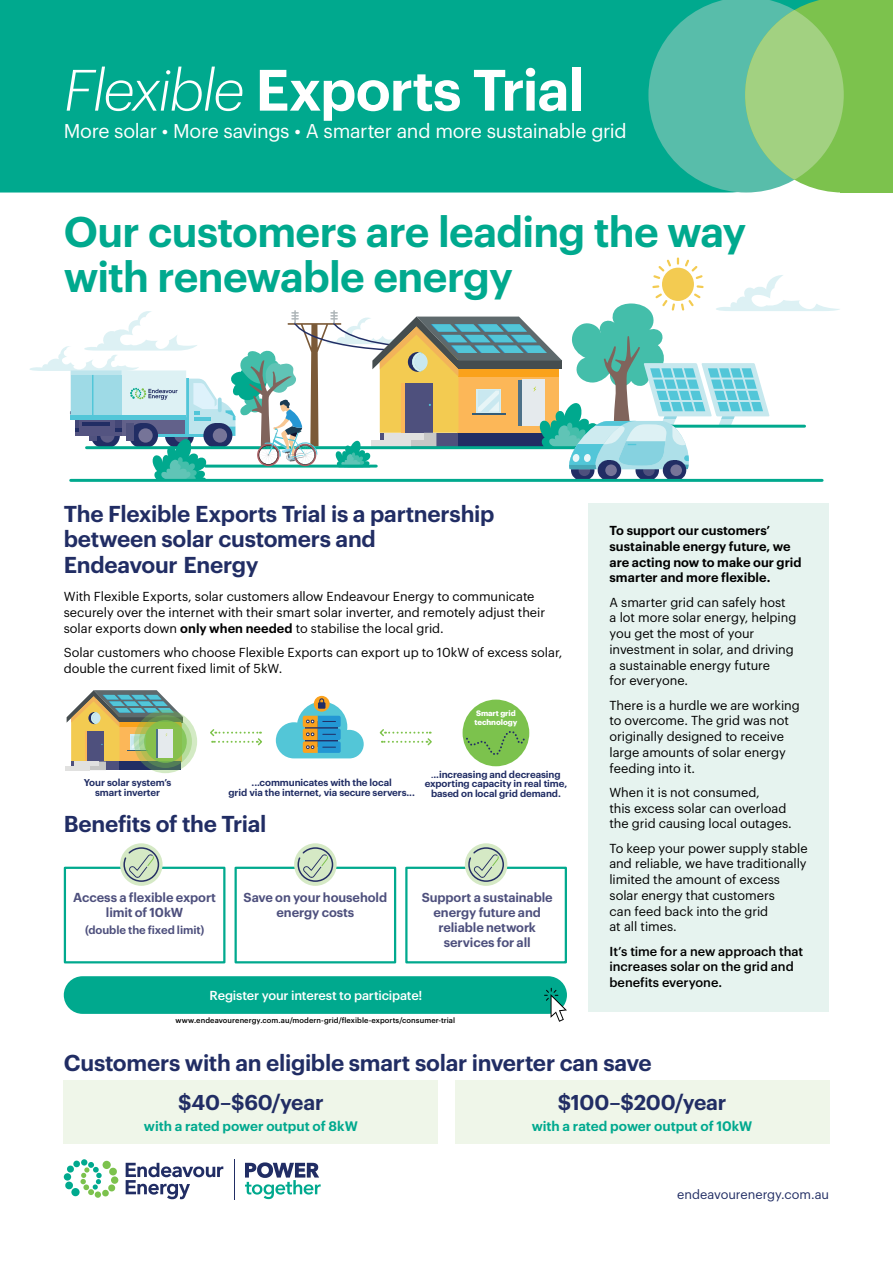
<style>
.page{position:relative;width:893px;height:1263px;background:#fff}
.page>*{position:absolute;margin:0;border:0;box-sizing:border-box;transform-origin:0 0}
._00_Title{font:600 57px "Graphik";letter-spacing:-.02em;color:#fff}
._02_Intro{font:600 42px/45px "Graphik";letter-spacing:-.015em;color:#00a98e}
._01_H2{font:600 22.5px/25.5px "Graphik";letter-spacing:-.015em;color:#212d64}
._02_Body{font:600 21px "Graphik";letter-spacing:-.01em;color:#212d64}
._02_More_savings{font:19.5px "Graphik";letter-spacing:-.015em;color:#fff}
._02_infographic{font:600 13.5px "Graphik";letter-spacing:-.005em;color:#00a98e}
._02_Body-2{font:12.75px/15.8px "Graphik";color:#000}
._02_infographic-2{font:600 12.75px/15px "Graphik";letter-spacing:-.01em;color:#4e507d;text-align:center}
._02_Body-3{font:600 12.75px/15.8px "Graphik";color:#000}
._02_Body-4{font:500 12.75px/15.8px "Graphik";color:#000}
._02_Body-5{font:500 12.75px "Graphik";letter-spacing:-.015em;color:#fff}
._00_Footer{font:12.75px "Graphik";color:#212d64}
._02_infographic-3{font:600 11.25px "Graphik";letter-spacing:-.005em;color:#4e507d}
.t1{font:600 9.75px/9.8px "Graphik";letter-spacing:-.01em;color:#212d64;text-align:center}
.t2{font:700 7.8px/8.7px "Graphik";letter-spacing:-.01em;color:#fff}
.Hyperlink{font:500 7.5px "Graphik";letter-spacing:.01em;color:#000}
.s1{font-weight:300;font-style:italic}
.s2{font-weight:600}
.s3{font-size:7.8px}
</style>
<div class="page">
<svg style="left:126px;top:1163px;width:97px;height:36px"></svg>
<div style="left:111px;top:1176px;width:7px;height:8px;background:#7cc24d;border-radius:50%"></div>
<svg style="left:65px;top:1160px;width:52px;height:37px"></svg>
<svg style="left:245px;top:1162px;width:76px;height:37px"></svg>
<hr style="left:234px;top:1159px;width:1px;height:40px;background:#212d64">
<hr style="left:71px;top:479px;width:751px;height:3px;background:#00a98e">
<svg style="left:29px;top:257px;width:811px;height:223px"></svg>
<div style="left:588px;top:503px;width:241px;height:509px;background:#e6f3ef"></div>
<div style="left:0;top:0;width:648px;height:193px;background:#00a98e"></div>
<svg style="left:648px;top:0;width:245px;height:193px;background:#5cbd86"></svg>
<div style="left:745px;top:10px;width:99px;height:170px;background:#a2d181;border-radius:50%"></div>
<div style="left:64px;top:1080px;width:374px;height:63px;background:#eff6e9"></div>
<div style="left:455px;top:1080px;width:374px;height:63px;background:#eff6e9"></div>
<div style="left:463px;top:700px;width:66px;height:66px;background:#7cc24d;border-radius:50%"></div>
<hr style="left:66px;top:766px;width:24px;height:4px;background:#e1e1e0">
<div style="left:134px;top:710px;width:63px;height:63px;background:#d3eac4;border-radius:50%"></div>
<div style="left:139px;top:715px;width:53px;height:53px;background:#b6dd9c;border-radius:50%"></div>
<svg style="left:144px;top:720px;width:43px;height:43px"></svg>
<svg style="left:67px;top:690px;width:116px;height:80px;background:#a5ac82"></svg>
<svg style="left:314px;top:696px;width:16px;height:16px"></svg>
<svg style="left:276px;top:698px;width:88px;height:60px"></svg>
<svg style="left:210px;top:729px;width:52px;height:17px"></svg>
<svg style="left:379px;top:729px;width:53px;height:17px"></svg>
<svg style="left:465px;top:731px;width:62px;height:24px"></svg>
<div style="left:64px;top:976px;width:503px;height:38px;background:#00a98e;border-radius:19px"></div>
<svg style="left:544px;top:988px;width:23px;height:34px"></svg>
<div style="left:64px;top:867px;width:161px;height:96px;border:2px solid #00a98e"></div>
<div style="left:235px;top:867px;width:161px;height:96px;border:2px solid #00a98e"></div>
<div style="left:405px;top:867px;width:162px;height:96px;border:2px solid #00a98e"></div>
<svg style="left:294px;top:843px;width:43px;height:43px"></svg>
<svg style="left:297px;top:846px;width:37px;height:37px"></svg>
<svg style="left:120px;top:843px;width:43px;height:43px"></svg>
<svg style="left:123px;top:846px;width:37px;height:37px"></svg>
<div style="left:465px;top:843px;width:42px;height:43px;background:#d5e9c5;border-radius:50%"></div>
<svg style="left:467px;top:846px;width:38px;height:37px"></svg>
<p class="_00_Title" style="left:64px;top:46px;width:522px"><span class="s1">Flexible</span> Exports Trial</p>
<p class="_02_More_savings" style="left:64px;top:117px;width:564px">More solar • More savings • A smarter and more sustainable grid</p>
<p class="_02_Intro" style="left:64px;top:205px;width:684px">Our customers are leading the way with renewable energy</p>
<p class="_01_H2" style="left:64px;top:499px;width:432px">The Flexible Exports Trial is a partnership between solar customers and<br>Endeavour Energy</p>
<p class="_02_Body-2" style="left:64px;top:588px;width:483px">With Flexible Exports, solar customers allow Endeavour Energy to communicate securely over the internet with their smart solar inverter, and remotely adjust their solar exports down <span class="s2">only when needed</span> to stabilise the local grid.</p>
<p class="_02_Body-2" style="left:64px;top:643px;width:500px">Solar customers who choose Flexible Exports can export up to 10kW of excess solar, double the current fixed limit of 5kW.</p>
<p class="t2" style="left:474px;top:708px;width:44px">Smart grid technology</p>
<p class="t1" style="left:84px;top:777px;width:89px">Your solar system’s smart inverter</p>
<p class="t1" style="left:229px;top:777px;width:188px">...communicates with the local<br>grid via the internet, via secure servers...</p>
<p class="_01_H2" style="left:64px;top:809px;width:204px">Benefits of the Trial</p>
<p class="t1" style="left:425px;top:768px;width:144px"><span class="s3">.</span>..increasing and decreasing exporting capacity in real time, based on local grid demand.</p>
<p class="_02_infographic-2" style="left:73px;top:889px;width:144px">Access a flexible export limit of 10kW</p>
<p class="_02_infographic-3" style="left:85px;top:921px;width:121px">(double the fixed limit)</p>
<p class="_02_infographic-2" style="left:244px;top:889px;width:145px">Save on your household energy costs</p>
<p class="_02_infographic-2" style="left:422px;top:889px;width:133px">Support a sustainable energy future and reliable network services for all</p>
<p class="_02_Body-5" style="left:210px;top:985px;width:214px">Register your interest to participate!</p>
<p class="Hyperlink" style="left:176px;top:1014px;width:281px">www.endeavourenergy.com.au/modern-grid/flexible-exports/consumer-trial</p>
<p class="_02_Body-3" style="left:609px;top:521px;width:193px">To support our customers’ sustainable energy future, we are acting now to make our grid smarter and more flexible.</p>
<p class="_02_Body-2" style="left:609px;top:593px;width:188px">A smarter grid can safely host<br>a lot more solar energy, helping you get the most of your investment in solar, and driving a sustainable energy future<br>for everyone.</p>
<p class="_02_Body-2" style="left:609px;top:696px;width:192px">There is a hurdle we are working to overcome. The grid was not originally designed to receive large amounts of solar energy feeding into it.</p>
<p class="_02_Body-2" style="left:609px;top:783px;width:184px">When it is not consumed,<br>this excess solar can overload the grid causing local outages.</p>
<p class="_02_Body-2" style="left:609px;top:839px;width:200px">To keep your power supply stable and reliable, we have traditionally limited the amount of excess solar energy that customers<br>can feed back into the grid<br>at all times.</p>
<p class="_02_Body-4" style="left:609px;top:942px;width:195px">It’s time for a new approach that increases solar on the grid and benefits everyone.</p>
<p class="_01_H2" style="left:64px;top:1048px;width:589px">Customers with an eligible smart solar inverter can save</p>
<p class="_02_Body" style="left:178px;top:1086px;width:147px">$40–$60/year</p>
<p class="_02_infographic" style="left:144px;top:1115px;width:215px">with a rated power output of 8kW</p>
<p class="_02_Body" style="left:558px;top:1086px;width:170px">$100–$200/year</p>
<p class="_02_infographic" style="left:532px;top:1115px;width:222px">with a rated power output of 10kW</p>
<p class="_00_Footer" style="left:677px;top:1185px;width:153px">endeavourenergy.com.au</p>
</div>
